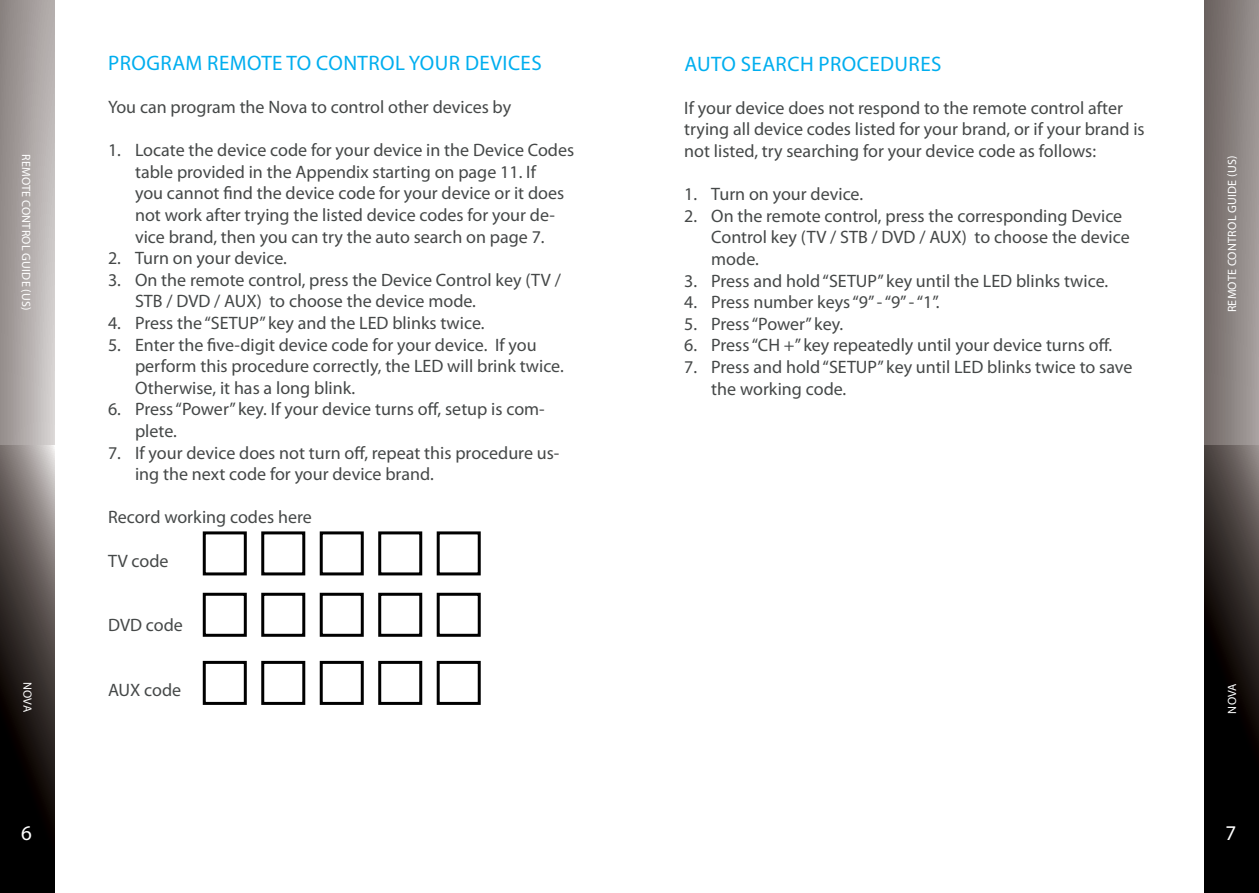
<style>
.page{position:relative;width:1259px;height:893px;background:#fff}
.page>*{position:absolute;margin:0;border:0;box-sizing:border-box;transform-origin:0 0}
.t1{font:21px "Myriad Pro";letter-spacing:.02em;color:#00aeef}
.t2{font:21px "Myriad Pro";color:#fff}
.t3{font:18px/21.6px "Myriad Pro";color:#454848}
.t4{font:12px "Myriad Pro";letter-spacing:.02em;color:#fff}
</style>
<div class="page">
<svg style="left:0;top:0;width:54px;height:445px;background:#aaa3a2"></svg>
<svg style="left:0;top:445px;width:54px;height:448px;background:#363130"></svg>
<div style="left:1205px;top:0;width:54px;height:888px;background:linear-gradient(to right,#6e6562,#a29b9a)"></div>
<svg style="left:1205px;top:446px;width:54px;height:447px;background:#1c1817"></svg>
<div style="left:203px;top:531px;width:44px;height:44px;border:3px solid #000"></div>
<div style="left:261px;top:531px;width:44px;height:44px;border:3px solid #000"></div>
<div style="left:320px;top:531px;width:44px;height:44px;border:3px solid #000"></div>
<div style="left:378px;top:531px;width:44px;height:44px;border:3px solid #000"></div>
<div style="left:437px;top:531px;width:44px;height:44px;border:3px solid #000"></div>
<div style="left:203px;top:593px;width:44px;height:44px;border:3px solid #000"></div>
<div style="left:261px;top:593px;width:44px;height:44px;border:3px solid #000"></div>
<div style="left:320px;top:593px;width:44px;height:44px;border:3px solid #000"></div>
<div style="left:378px;top:593px;width:44px;height:44px;border:3px solid #000"></div>
<div style="left:437px;top:593px;width:44px;height:44px;border:3px solid #000"></div>
<div style="left:203px;top:661px;width:44px;height:44px;border:3px solid #000"></div>
<div style="left:261px;top:661px;width:44px;height:44px;border:3px solid #000"></div>
<div style="left:320px;top:661px;width:44px;height:44px;border:3px solid #000"></div>
<div style="left:378px;top:661px;width:44px;height:44px;border:3px solid #000"></div>
<div style="left:437px;top:661px;width:44px;height:44px;border:3px solid #000"></div>
<p class="t4" style="left:34px;top:154px;width:158px;rotate:90deg">Remote Control Guide (US)</p>
<p class="t4" style="left:35px;top:682px;width:32px;rotate:90deg">Nova</p>
<p class="t1" style="left:108px;top:50px;width:435px">Program Remote to Control Your DeviceS</p>
<p class="t3" style="left:108px;top:96px;width:405px">You can program the Nova to control other devices by</p>
<p class="t3" style="left:135px;top:139px;width:441px;text-indent:-27px">1. Locate the device code for your device in the Device Codes table provided in the Appendix starting on page 11. If<br>you cannot find the device code for your device or it does not work after trying the listed device codes for your de&shy;vice brand, then you can try the auto search on page 7.</p>
<p class="t3" style="left:108px;top:247px;width:180px">2. Turn on your device.</p>
<p class="t3" style="left:135px;top:269px;width:427px;text-indent:-27px">3. On the remote control, press the Device Control key (TV /<br>STB / DVD</p>
<p class="t3" style="left:214px;top:290px;width:263px">/ AUX) to choose the device mode.</p>
<p class="t3" style="left:108px;top:312px;width:262px">4. Press the “SETU P” key and the LED</p>
<p class="t3" style="left:392px;top:312px;width:94px">blinks twice.</p>
<p class="t3" style="left:135px;top:333px;width:403px;text-indent:-27px">5. Enter the five-digit device code for your device. If you perform this procedure correctly, the LED</p>
<p class="t3" style="left:447px;top:355px;width:118px">will brink twice.</p>
<p class="t3" style="left:135px;top:377px;width:222px">Otherwise, it has a long blink.</p>
<p class="t3" style="left:135px;top:398px;width:411px;text-indent:-27px">6. Press “Power” key. If your device turns off, setup is com&shy;plete.</p>
<p class="t3" style="left:135px;top:441px;width:426px;text-indent:-27px">7. If your device does not turn off, repeat this procedure us&shy;ing the next code for your device brand.</p>
<p class="t3" style="left:108px;top:506px;width:205px">Record working codes here</p>
<p class="t3" style="left:108px;top:549px;width:62px">TV code</p>
<p class="t3" style="left:108px;top:614px;width:12px">DVD</p>
<p class="t3" style="left:146px;top:614px;width:39px">code</p>
<p class="t3" style="left:108px;top:679px;width:75px">AU X code</p>
<p class="t1" style="left:684px;top:51px;width:104px">Auto Search</p>
<p class="t1" style="left:818px;top:51px;width:122px">Procedures</p>
<p class="t3" style="left:684px;top:97px;width:462px">If your device does not respond to the remote control after trying all device codes listed for your brand, or if your brand is not listed, try searching for your device code as follows:</p>
<p class="t3" style="left:684px;top:183px;width:180px">1. Turn on your device.</p>
<p class="t3" style="left:711px;top:205px;width:412px;text-indent:-27px">2. On the remote control, press the corresponding Device<br>Control key (TV / STB / DVD</p>
<p class="t3" style="left:919px;top:226px;width:212px">/ AUX) to choose the device</p>
<p class="t3" style="left:711px;top:248px;width:49px">mode.</p>
<p class="t3" style="left:684px;top:269px;width:309px">3. Press and hold “SETU P” key until the LED</p>
<p class="t3" style="left:1016px;top:269px;width:94px">blinks twice.</p>
<p class="t3" style="left:684px;top:291px;width:257px">4. Press number keys “9” - “9” - “1”.</p>
<p class="t3" style="left:684px;top:313px;width:160px">5. Press “Power” key.</p>
<p class="t3" style="left:684px;top:334px;width:429px">6. Press “CH +” key repeatedly until your device turns off.</p>
<p class="t3" style="left:684px;top:356px;width:280px">7. Press and hold “SETU P” key until LED</p>
<p class="t3" style="left:987px;top:356px;width:147px">blinks twice to save</p>
<p class="t3" style="left:711px;top:377px;width:137px">the working code.</p>
<p class="t4" style="left:1224px;top:312px;width:158px;rotate:-90deg">Remote Control Guide (US)</p>
<p class="t4" style="left:1224px;top:714px;width:32px;rotate:-90deg">Nova</p>
<p class="t2" style="left:21px;top:820px;width:12px">6</p>
<p class="t2" style="left:1225px;top:820px;width:12px">7</p>
</div>
